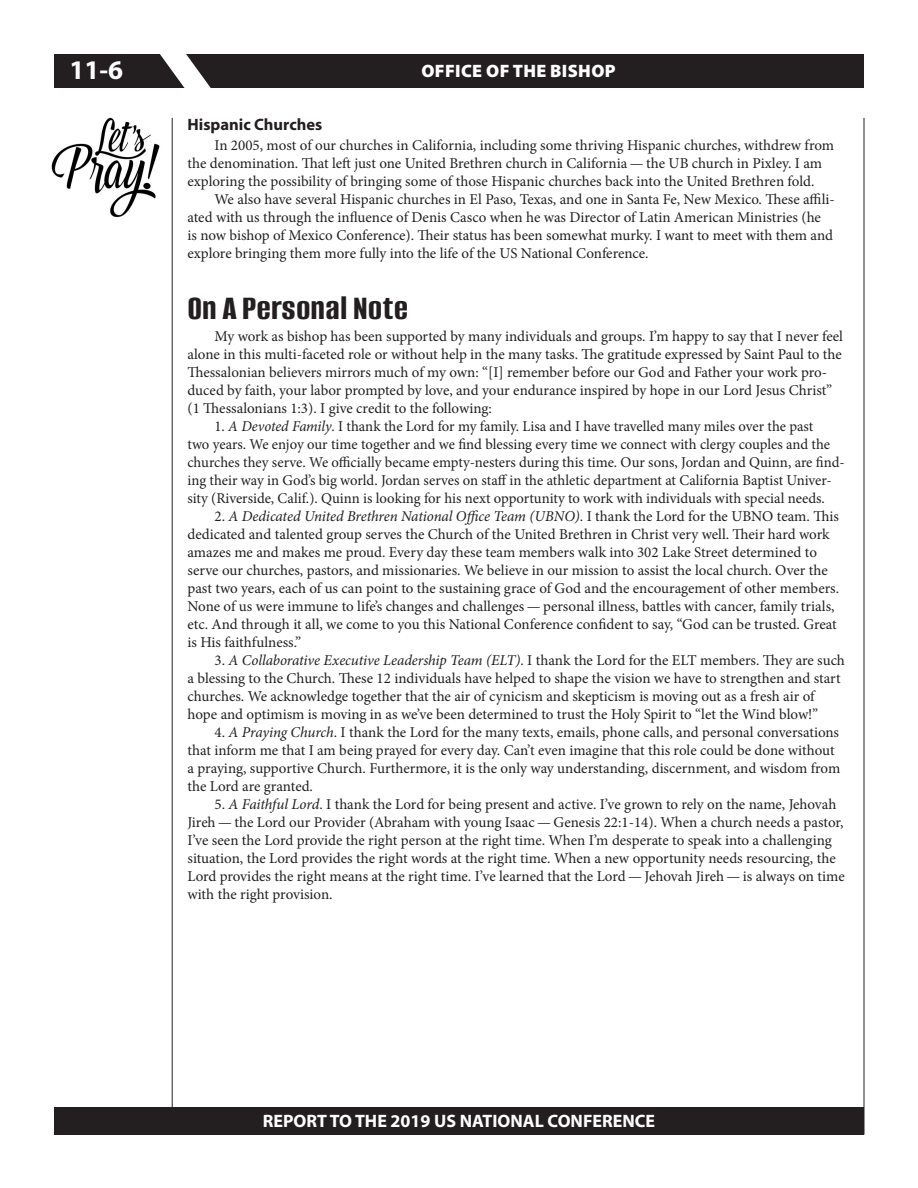
<style>
.page{position:relative;width:918px;height:1188px;background:#fff}
.page>*{position:absolute;margin:0;border:0;box-sizing:border-box;transform-origin:0 0}
.Subtitle{font:700 36px "Alumni Sans";color:#231f20}
.Page_Number{font:700 27px "Myriad Pro";color:#fff}
.t1{font:700 18px "Myriad Pro";color:#fff}
.t2{font:900 18px "Myriad Pro";letter-spacing:.02em;color:#fff}
.Maintext_Subhead11{font:700 16.5px "Myriad Pro";color:#231f20}
.Maintext{font:15px/18px "Minion Pro";letter-spacing:-.005em;color:#231f20}
.s1{font-style:italic}
</style>
<div class="page">
<div style="left:54px;top:1107px;width:810px;height:28px;background:#231f20"></div>
<img style="left:51px;top:118px;width:109px;height:99px">
<div style="left:54px;top:54px;width:810px;height:33px;background:#231f20"></div>
<hr style="left:172px;top:118px;width:1px;height:1003px;background:#231f20">
<hr style="left:864px;top:118px;width:1px;height:1017px;background:#231f20">
<svg style="left:148px;top:54px;width:70px;height:34px"></svg>
<p class="Page_Number" style="left:69px;top:52px;width:55px">11-6</p>
<p class="t2" style="left:421px;top:59px;width:196px">OFFICE OF THE BISHOP</p>
<p class="Maintext_Subhead11" style="left:188px;top:114px;width:136px">Hispanic Churches</p>
<p class="Maintext" style="left:188px;top:136px;width:648px;text-indent:27px">In 2005, most of our churches in California, including some thriving Hispanic churches, withdrew from the denomination. That left just one United Brethren church in California — the UB church in Pixley. I am exploring the possibility of bringing some of those Hispanic churches back into the United Brethren fold.</p>
<p class="Maintext" style="left:188px;top:190px;width:649px;text-indent:27px">We also have several Hispanic churches in El Paso, Texas, and one in Santa Fe, New Mexico. These affili&shy;ated with us through the influence of Denis Casco when he was Director of Latin American Ministries (he<br>is now bishop of Mexico Conference). Their status has been somewhat murky. I want to meet with them and explore bringing them more fully into the life of the US National Conference.</p>
<p class="Subtitle" style="left:188px;top:290px;width:223px">On A Personal Note</p>
<p class="Maintext" style="left:188px;top:328px;width:657px;text-indent:27px">My work as bishop has been supported by many individuals and groups. I’m happy to say that I never feel alone in this multi-faceted role or without help in the many tasks. The gratitude expressed by Saint Paul to the Thessalonian believers mirrors much of my own: “[I] remember before our God and Father your work pro&shy;duced by faith, your labor prompted by love, and your endurance inspired by hope in our Lord Jesus Christ” (1 Thessalonians 1:3). I give credit to the following:</p>
<p class="Maintext" style="left:188px;top:418px;width:659px;text-indent:27px">1. <span class="s1">A Devoted Family</span>. I thank the Lord for my family. Lisa and I have travelled many miles over the past<br>two years. We enjoy our time together and we find blessing every time we connect with clergy couples and the churches they serve. We officially became empty-nesters during this time. Our sons, Jordan and Quinn, are find&shy;ing their way in God’s big world. Jordan serves on staff in the athletic department at California Baptist Univer&shy;sity (Riverside, Calif.). Quinn is looking for his next opportunity to work with individuals with special needs.</p>
<p class="Maintext" style="left:188px;top:508px;width:653px;text-indent:27px">2. <span class="s1">A Dedicated United Brethren National Office Team (UBNO)</span>. I thank the Lord for the UBNO team. This dedicated and talented group serves the Church of the United Brethren in Christ very well. Their hard work amazes me and makes me proud. Every day these team members walk into 302 Lake Street determined to serve our churches, pastors, and missionaries. We believe in our mission to assist the local church. Over the past two years, each of us can point to the sustaining grace of God and the encouragement of other members.<br>None of us were immune to life’s changes and challenges — personal illness, battles with cancer, family trials, etc. And through it all, we come to you this National Conference confident to say, “God can be trusted. Great is His faithfulness.”</p>
<p class="Maintext" style="left:188px;top:652px;width:659px;text-indent:27px">3. <span class="s1">A Collaborative Executive Leadership Team (ELT)</span>. I thank the Lord for the ELT members. They are such a blessing to the Church. These 12 individuals have helped to shape the vision we have to strengthen and start churches. We acknowledge together that the air of cynicism and skepticism is moving out as a fresh air of hope and optimism is moving in as we’ve been determined to trust the Holy Spirit to “let the Wind blow!”</p>
<p class="Maintext" style="left:188px;top:724px;width:654px;text-indent:27px">4. <span class="s1">A Praying Church</span>. I thank the Lord for the many texts, emails, phone calls, and personal conversations that inform me that I am being prayed for every day. Can’t even imagine that this role could be done without a praying, supportive Church. Furthermore, it is the only way understanding, discernment, and wisdom from the Lord are granted.</p>
<p class="Maintext" style="left:188px;top:796px;width:659px;text-indent:27px">5. <span class="s1">A Faithful Lord</span>. I thank the Lord for being present and active. I’ve grown to rely on the name, Jehovah Jireh — the Lord our Provider (Abraham with young Isaac — Genesis 22:1-14). When a church needs a pastor, I’ve seen the Lord provide the right person at the right time. When I’m desperate to speak into a challenging situation, the Lord provides the right words at the right time. When a new opportunity needs resourcing, the Lord provides the right means at the right time. I’ve learned that the Lord — Jehovah Jireh — is always on time with the right provision.</p>
<p class="t1" style="left:263px;top:1109px;width:394px">REPORT TO THE 2019 US NATIONAL CONFERENCE</p>
</div>
